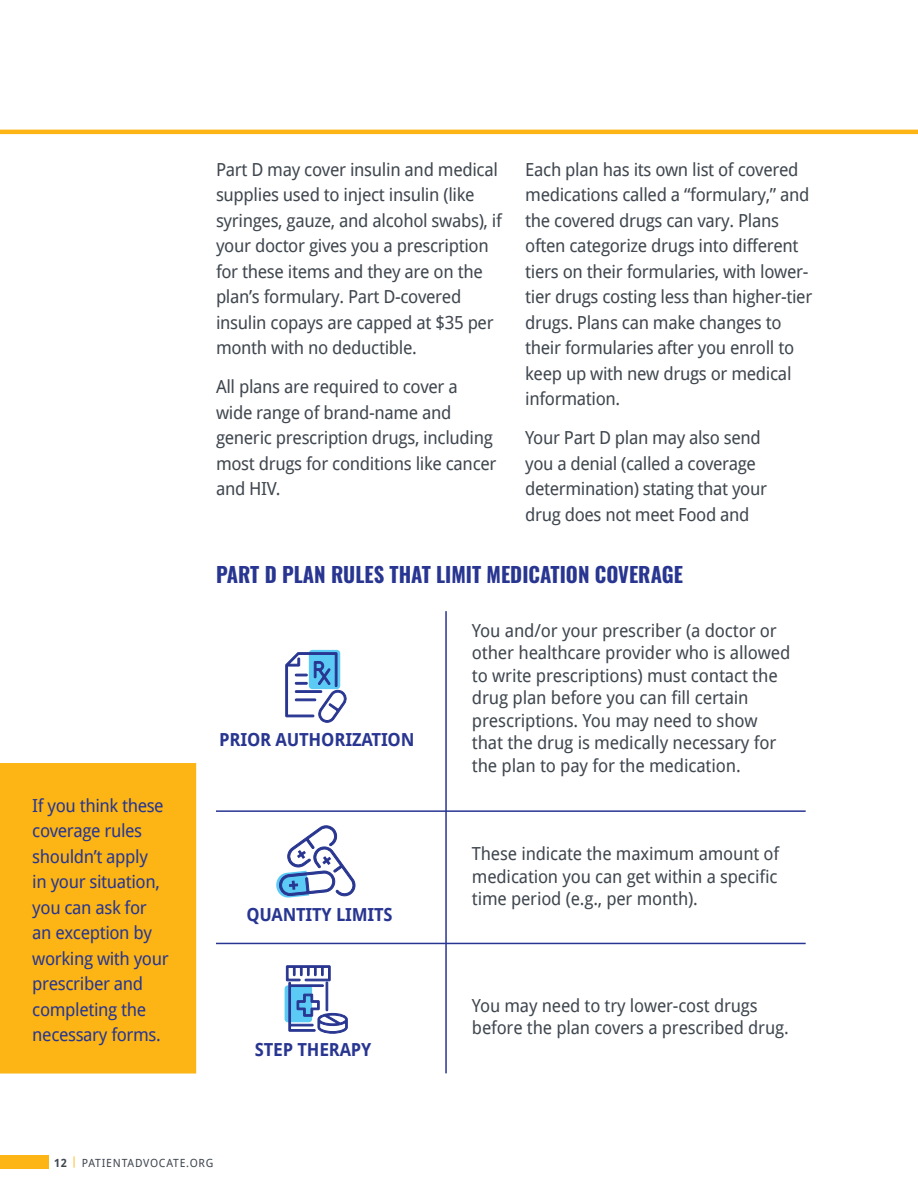
<style>
.page{position:relative;width:918px;height:1188px;background:#fff}
.page>*{position:absolute;margin:0;border:0;box-sizing:border-box;transform-origin:0 0}
.t1{font:700 21px "Oswald";color:#283691}
.t2{font:18px/25.5px "Droid Sans";letter-spacing:-.02em;color:#40474f}
.t3{font:18px/25.5px "Droid Sans";letter-spacing:-.02em;color:#283691}
.t4{font:700 18px "Droid Sans";letter-spacing:-.01em;color:#283691}
.t5{font:11.25px "Droid Sans";letter-spacing:.07em;color:#40474f}
.s1{font-weight:700}
.s2{color:#fcb515}
</style>
<div class="page">
<div style="left:0;top:1155px;width:49px;height:14px;background:#fcb515"></div>
<hr style="left:0;top:130px;width:918px;height:4px;background:#fcb515">
<div style="left:309px;top:650px;width:31px;height:39px;background:#5bcbf5;border-radius:3px"></div>
<svg style="left:285px;top:652px;width:62px;height:71px"></svg>
<div style="left:295px;top:691px;width:27px;height:2px;border:1px solid #283691"></div>
<div style="left:295px;top:699px;width:21px;height:2px;border:1px solid #283691"></div>
<svg style="left:276px;top:825px;width:80px;height:73px"></svg>
<div style="left:285px;top:985px;width:27px;height:37px;background:#5bcbf5;border-radius:3px"></div>
<svg style="left:286px;top:965px;width:62px;height:69px"></svg>
<hr style="left:445px;top:611px;width:2px;height:462px;background:#283691">
<hr style="left:216px;top:810px;width:590px;height:2px;background:#283691">
<hr style="left:216px;top:943px;width:590px;height:1px;background:#283691">
<div style="left:0;top:763px;width:196px;height:311px;background:#fcb515"></div>
<p class="t2" style="left:216px;top:156px;width:287px">Part D may cover insulin and medical supplies used to inject insulin (like syringes, gauze, and alcohol swabs), if your doctor gives you a prescription for these items and they are on the plan’s formulary. Part D-covered insulin copays are capped at $35 per month with no deductible.</p>
<p class="t2" style="left:216px;top:374px;width:282px">All plans are required to cover a wide range of brand-name and generic prescription drugs, including most drugs for conditions like cancer and HIV.</p>
<p class="t2" style="left:525px;top:156px;width:289px">Each plan has its own list of covered medications called a “formulary,” and the covered drugs can vary. Plans often categorize drugs into different tiers on their formularies, with lower&shy;tier drugs costing less than higher-tier drugs. Plans can make changes to their formularies after you enroll to keep up with new drugs or medical information.</p>
<p class="t2" style="left:525px;top:425px;width:243px">Your Part D plan may also send you a denial (called a coverage determination) stating that your drug does not meet Food and</p>
<p class="t1" style="left:216px;top:564px;width:468px">PART D PLAN RULES THAT LIMIT MEDICATION COVERAGE</p>
<p class="t3" style="left:32px;top:792px;width:138px">If you think these coverage rules shouldn’t apply<br>in your situation, you can ask for an exception by working with your prescriber and completing the necessary forms.</p>
<p class="t4" style="left:219px;top:727px;width:197px">PRIOR AUTHORIZATION</p>
<p class="t4" style="left:246px;top:902px;width:148px">QUANTITY LIMITS</p>
<p class="t4" style="left:255px;top:1037px;width:118px">STEP THERAPY</p>
<p class="t5" style="left:54px;top:1155px;width:161px"><span class="s1">12</span> <span class="s2">|</span> PATIENTADVOCATE.ORG</p>
<p class="t2" style="left:472px;top:619px;width:320px;line-height:22.5px">You and/or your prescriber (a doctor or other healthcare provider who is allowed to write prescriptions) must contact the drug plan before you can fill certain prescriptions. You may need to show that the drug is medically necessary for the plan to pay for the medication.</p>
<p class="t2" style="left:472px;top:842px;width:309px;line-height:22.5px;text-align:justify">These indicate the maximum amount of medication you can get within a specific time period (e.g., per month).</p>
<p class="t2" style="left:472px;top:993px;width:318px;line-height:22.5px">You may need to try lower-cost drugs before the plan covers a prescribed drug.</p>
</div>
